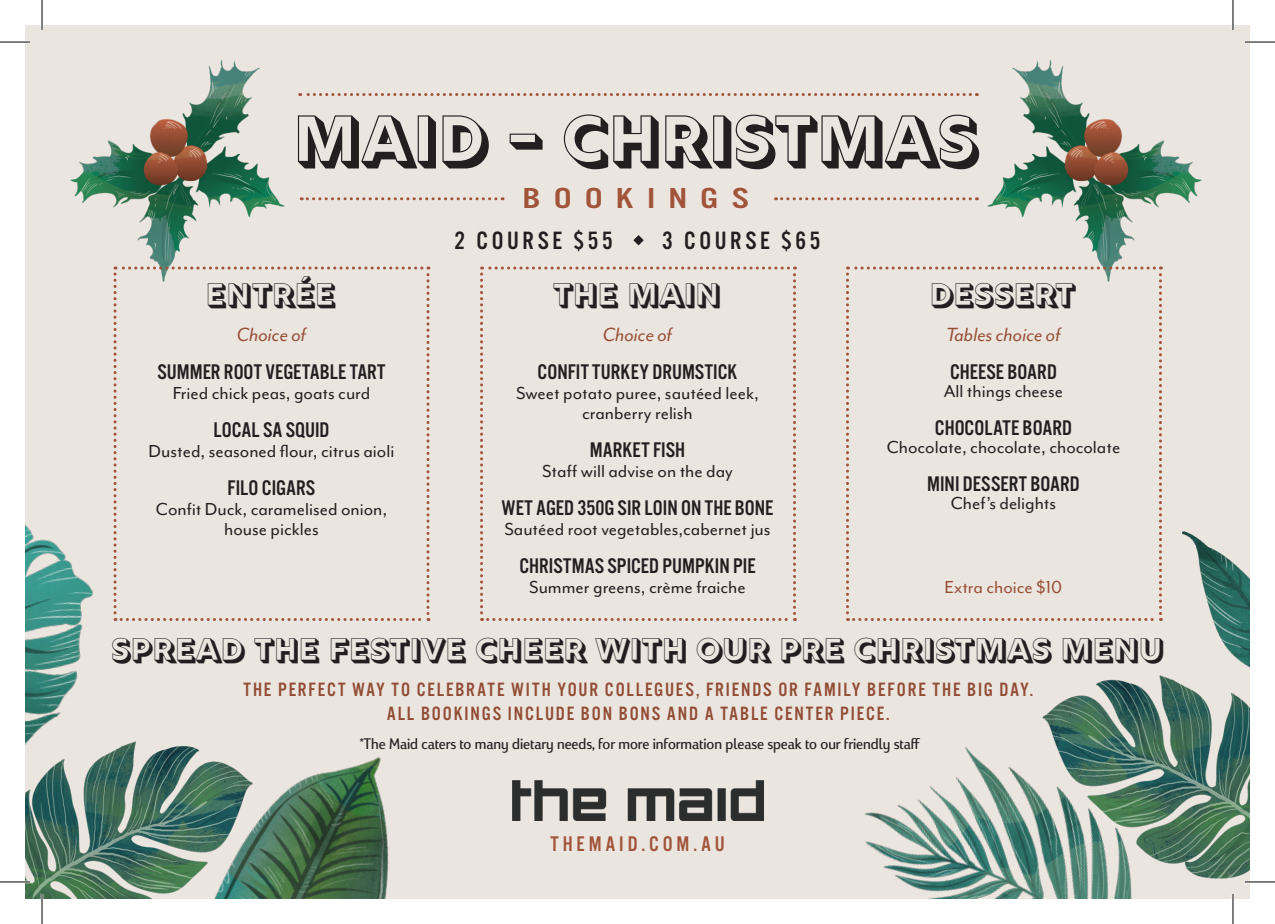
<style>
.page{position:relative;width:1275px;height:924px;background:#fff}
.page>*{position:absolute;margin:0;border:0;box-sizing:border-box;transform-origin:0 0}
.t1{font:72px "Rig Bold Fill";color:#231f20}
.t2{font:34.2px "Rig Bold Fill";color:#231f20}
.t3{font:34px "Rig Bold Fill";color:#231f20}
.t4{font:30px "Alternate Got No 3 D";letter-spacing:.325em;color:#a15439;scale:1.33 1}
.t5{font:26px "Alternate Got No 3 D";letter-spacing:.14em;color:#231f20}
.t6{font:22px "Alternate Got No 3 D";color:#231f20}
.t7{font:italic 22px "Mr Eaves Mod OT";color:#974e35}
.t8{font:22px "Alternate Got No 3 D";letter-spacing:.175em;color:#a15439}
.t9{font:20px "Mr Eaves Mod OT";color:#231f20}
.t10{font:20px "Alternate Got No 3 D";letter-spacing:.09em;color:#924c34}
.t11{font:20px "Mr Eaves Mod OT";color:#974e35}
.t12{font:16px "Viato";color:#231f20}
</style>
<div class="page">
<div style="left:26px;top:26px;width:1224px;height:872px;background:#ebe5e0"></div>
<img style="left:60px;top:42px;width:240px;height:249px">
<img style="left:972px;top:42px;width:239px;height:249px">
<img style="left:1125px;top:484px;width:125px;height:145px">
<img style="left:997px;top:629px;width:253px;height:12px">
<img style="left:25px;top:695px;width:165px;height:203px">
<div style="left:546px;top:851px;width:111px;height:47px;background:#ebe5e0"></div>
<img style="left:25px;top:465px;width:131px;height:342px">
<img style="left:804px;top:641px;width:446px;height:257px">
<img style="left:190px;top:686px;width:356px;height:212px">
<div style="left:114px;top:266px;width:315px;height:354px;background:#ebe5e0"></div>
<div style="left:480px;top:266px;width:316px;height:354px;background:#ebe5e0"></div>
<div style="left:846px;top:266px;width:316px;height:354px;background:#ebe5e0"></div>
<svg style="left:633px;top:235px;width:11px;height:10px"></svg>
<svg style="left:300px;top:93px;width:670px;height:3px;background:#cfaea1"></svg>
<svg style="left:301px;top:197px;width:195px;height:3px"></svg>
<svg style="left:775px;top:197px;width:195px;height:3px"></svg>
<img style="left:513px;top:780px;width:250px;height:40px">
<hr style="left:0;top:41px;width:30px;height:2px;background:#fff">
<hr style="left:1245px;top:41px;width:30px;height:2px;background:#fff">
<hr style="left:0;top:880px;width:30px;height:2px;background:#fff">
<hr style="left:1245px;top:880px;width:30px;height:2px;background:#fff">
<hr style="left:41px;top:0;width:2px;height:30px;background:#fff">
<hr style="left:41px;top:893px;width:2px;height:30px;background:#fff">
<hr style="left:1231px;top:0;width:3px;height:30px;background:#fff">
<hr style="left:1231px;top:893px;width:3px;height:30px;background:#fff">
<hr style="left:0;top:42px;width:30px;height:1px;background:#000">
<hr style="left:1245px;top:42px;width:30px;height:1px;background:#000">
<hr style="left:0;top:881px;width:30px;height:1px;background:#000">
<hr style="left:1245px;top:881px;width:30px;height:1px;background:#000">
<hr style="left:42px;top:0;width:1px;height:30px;background:#000">
<hr style="left:42px;top:893px;width:1px;height:30px;background:#000">
<hr style="left:1232px;top:0;width:1px;height:30px;background:#000">
<hr style="left:1232px;top:893px;width:1px;height:30px;background:#000">
<p class="t1" style="left:295px;top:98px;width:687px">MAID - CHRISTMAS</p>
<p class="t4" style="left:522px;top:182px;width:172px">BOOKINGS</p>
<p class="t3" style="left:206px;top:275px;width:131px">ENTRÉE</p>
<p class="t7" style="left:237px;top:322px;width:71px">Choice of</p>
<p class="t6" style="left:157px;top:359px;width:229px">SUMMER ROOT VEGETABLE TART</p>
<p class="t9" style="left:173px;top:382px;width:199px">Fried chick peas, goats curd</p>
<p class="t6" style="left:213px;top:417px;width:117px">LOCAL SA SQUID</p>
<p class="t9" style="left:149px;top:440px;width:247px">Dusted, seasoned flour, citrus aioli</p>
<p class="t6" style="left:228px;top:475px;width:89px">FILO CIGARS</p>
<p class="t9" style="left:156px;top:498px;width:233px">Confit Duck, caramelised onion,</p>
<p class="t9" style="left:224px;top:518px;width:96px">house pickles</p>
<p class="t5" style="left:454px;top:226px;width:160px">2 COURSE $55</p>
<p class="t5" style="left:662px;top:226px;width:160px">3 COURSE $65</p>
<p class="t3" style="left:553px;top:275px;width:170px">THE MAIN</p>
<p class="t7" style="left:602px;top:322px;width:71px">Choice of</p>
<p class="t6" style="left:537px;top:359px;width:201px">CONFIT TURKEY DRUMSTICK</p>
<p class="t9" style="left:516px;top:382px;width:244px">Sweet potato puree, sautéed leek,</p>
<p class="t9" style="left:582px;top:402px;width:112px">cranberry relish</p>
<p class="t6" style="left:590px;top:437px;width:97px">MARKET FISH</p>
<p class="t9" style="left:542px;top:460px;width:192px">Staff will advise on the day</p>
<p class="t6" style="left:501px;top:495px;width:273px">WET AGED 350G SIR LOIN ON THE BONE</p>
<p class="t9" style="left:504px;top:518px;width:268px">Sautéed root vegetables,cabernet jus</p>
<p class="t6" style="left:519px;top:553px;width:238px">CHRISTMAS SPICED PUMPKIN PIE</p>
<p class="t9" style="left:529px;top:576px;width:218px">Summer greens, crème fraiche</p>
<p class="t3" style="left:930px;top:275px;width:147px">DESSERT</p>
<p class="t7" style="left:946px;top:322px;width:116px">Tables choice of</p>
<p class="t6" style="left:950px;top:359px;width:108px">CHEESE BOARD</p>
<p class="t9" style="left:943px;top:380px;width:121px">All things cheese</p>
<p class="t6" style="left:935px;top:415px;width:139px">CHOCOLATE BOARD</p>
<p class="t9" style="left:886px;top:436px;width:235px">Chocolate, chocolate, chocolate</p>
<p class="t6" style="left:927px;top:471px;width:154px">MINI DESSERT BOARD</p>
<p class="t9" style="left:950px;top:492px;width:107px">Chef’s delights</p>
<p class="t11" style="left:944px;top:576px;width:119px">Extra choice $10</p>
<p class="t2" style="left:112px;top:630px;width:1054px">SPREAD THE FESTIVE CHEER WITH OUR PRE CHRISTMAS MENU</p>
<p class="t10" style="left:243px;top:678px;width:791px">THE PERFECT WAY TO CELEBRATE WITH YOUR COLLEGUES, FRIENDS OR FAMILY BEFORE THE BIG DAY.</p>
<p class="t10" style="left:387px;top:702px;width:504px">ALL BOOKINGS INCLUDE BON BONS AND A TABLE CENTER PIECE.</p>
<p class="t12" style="left:360px;top:732px;width:562px">*The Maid caters to many dietary needs, for more information please speak to our friendly staff</p>
<p class="t8" style="left:550px;top:831px;width:176px">THEMAID.COM.AU</p>
</div>
